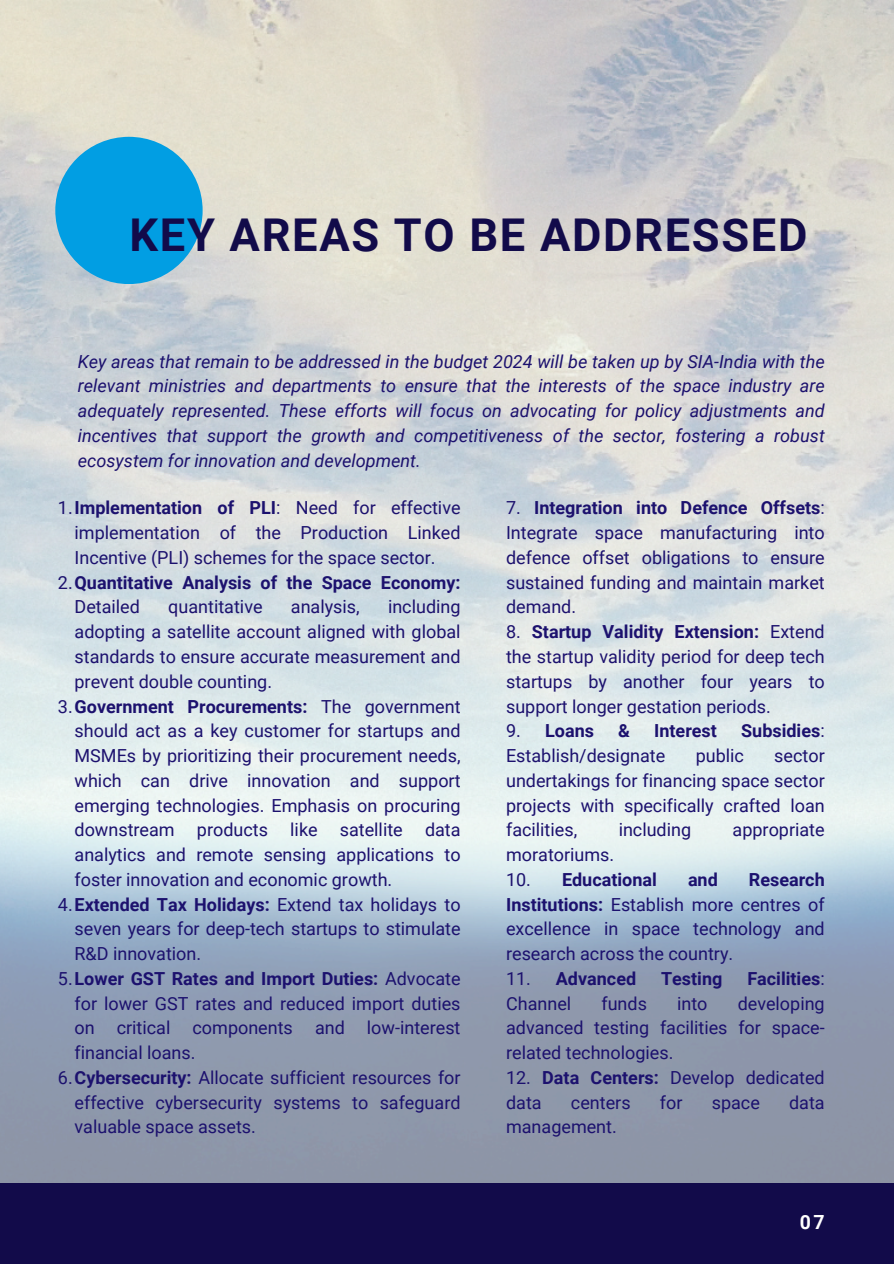
<style>
.page{position:relative;width:894px;height:1264px;background:#fff}
.page>*{position:absolute;margin:0;border:0;box-sizing:border-box;transform-origin:0 0}
.t1{font:700 45.15px "Roboto";letter-spacing:.04em;color:#120b4a}
.t2{font:700 19.5px "Roboto";color:#fff}
.t3{font:18px/24.8px "Roboto";color:#1c116e;text-align:justify}
.t4{font:italic 18px/24.8px "Roboto";color:#1c116e;text-align:justify}
.t5{font:700 18px/24.8px "Roboto";color:#1c116e}
.s1{font-weight:700}
.s2{font-weight:400}
</style>
<div class="page">
<img style="left:0;top:0;width:893px;height:1183px">
<div style="left:55px;top:137px;width:147px;height:147px;background:#019ee3;border-radius:50%"></div>
<div style="left:0;top:1183px;width:893px;height:80px;background:#120b4a"></div>
<p class="t1" style="left:129px;top:209px;width:679px">KEY AREAS TO BE ADDRESSED</p>
<h1 class="t4" style="left:78px;top:349px;width:748px">Key areas that remain to be addressed in the budget 2024 will be taken up by SIA-India with the relevant ministries and departments to ensure that the interests of the space industry are adequately represented. These efforts will focus on advocating for policy adjustments and incentives that support the growth and competitiveness of the sector, fostering a robust ecosystem for innovation and development.</h1>
<p class="t3" style="left:74px;top:496px;width:387px;text-indent:-17px">1.<span class="s1">Implementation of PLI</span>: Need for effective implementation of the Production Linked Incentive (PLI) schemes for the space sector.</p>
<p class="t5" style="left:74px;top:570px;width:387px;text-indent:-17px"><span class="s2">2.</span>Quantitative Analysis of the Space Economy:<br><span class="s2">Detailed</span></p>
<p class="t3" style="left:506px;top:496px;width:320px">7. <span class="s1">Integration into Defence Offsets</span>:<br>Integrate space manufacturing into defence offset obligations to ensure sustained funding and maintain market demand.</p>
<p class="t3" style="left:506px;top:619px;width:320px">8. <span class="s1">Startup Validity Extension:</span> Extend the startup validity period for deep tech startups by another four years to support longer gestation periods.</p>
<p class="t5" style="left:506px;top:718px;width:89px"><span class="s2">9.</span> Loans</p>
<p class="t5" style="left:618px;top:718px;width:13px">&amp;</p>
<p class="t5" style="left:654px;top:718px;width:64px">Interest</p>
<p class="t5" style="left:741px;top:718px;width:85px">Subsidies<span class="s2">:</span></p>
<p class="t3" style="left:506px;top:743px;width:160px">Establish/designate</p>
<p class="t3" style="left:695px;top:743px;width:50px">public</p>
<p class="t3" style="left:74px;top:595px;width:387px;text-indent:313px">including adopting a satellite account aligned with global standards to ensure accurate measurement and prevent double counting.</p>
<p class="t3" style="left:74px;top:694px;width:387px;text-indent:-17px">3.<span class="s1">Government Procurements:</span> The government should act as a key customer for startups and MSMEs by prioritizing their procurement needs, which can drive innovation and support emerging technologies. Emphasis on procuring downstream products like satellite data analytics and remote sensing applications to foster innovation and economic growth.</p>
<p class="t3" style="left:74px;top:892px;width:387px;text-indent:-17px">4.<span class="s1">Extended Tax Holidays:</span> Extend tax holidays to seven years for deep-tech startups to stimulate R&amp;D innovation.</p>
<p class="t3" style="left:74px;top:966px;width:387px;text-indent:-17px">5.<span class="s1">Lower GST Rates and Import Duties:</span> Advocate for lower GST rates and reduced import duties on critical components and low-interest financial loans.</p>
<p class="t3" style="left:74px;top:1065px;width:387px;text-indent:-17px">6.<span class="s1">Cybersecurity:</span> Allocate sufficient resources for effective cybersecurity systems to safeguard valuable space assets.</p>
<p class="t3" style="left:168px;top:595px;width:96px">quantitative</p>
<p class="t3" style="left:291px;top:595px;width:70px">analysis,</p>
<p class="t3" style="left:506px;top:743px;width:320px;text-indent:268px">sector undertakings for financing space sector projects with specifically crafted loan facilities,</p>
<p class="t3" style="left:618px;top:817px;width:74px">including</p>
<p class="t3" style="left:732px;top:817px;width:94px">appropriate</p>
<p class="t3" style="left:506px;top:842px;width:110px">moratoriums.</p>
<p class="t5" style="left:506px;top:867px;width:152px"><span class="s2">10.</span> Educational</p>
<p class="t5" style="left:687px;top:867px;width:31px">and</p>
<p class="t3" style="left:506px;top:867px;width:320px;text-indent:243px"><span class="s1">Research Institutions:</span> Establish more centres of excellence in space technology and research across the country.</p>
<p class="t5" style="left:506px;top:966px;width:132px"><span class="s2">11.</span> Advanced</p>
<p class="t5" style="left:661px;top:966px;width:63px">Testing</p>
<p class="t5" style="left:747px;top:966px;width:79px">Facilities<span class="s2">:</span></p>
<p class="t3" style="left:506px;top:991px;width:67px">Channel</p>
<p class="t3" style="left:601px;top:991px;width:47px">funds</p>
<p class="t3" style="left:677px;top:991px;width:32px">into</p>
<p class="t3" style="left:506px;top:991px;width:320px;text-indent:231px">developing advanced testing facilities for space&shy;related technologies.</p>
<p class="t3" style="left:506px;top:1065px;width:320px">12. <span class="s1">Data Centers:</span> Develop dedicated data</p>
<p class="t3" style="left:570px;top:1090px;width:61px">centers</p>
<p class="t3" style="left:659px;top:1090px;width:24px">for</p>
<p class="t3" style="left:711px;top:1090px;width:50px">space</p>
<p class="t3" style="left:789px;top:1090px;width:37px">data</p>
<p class="t3" style="left:506px;top:1114px;width:112px">management.</p>
<p class="t2" style="left:799px;top:1211px;width:26px">07</p>
</div>
